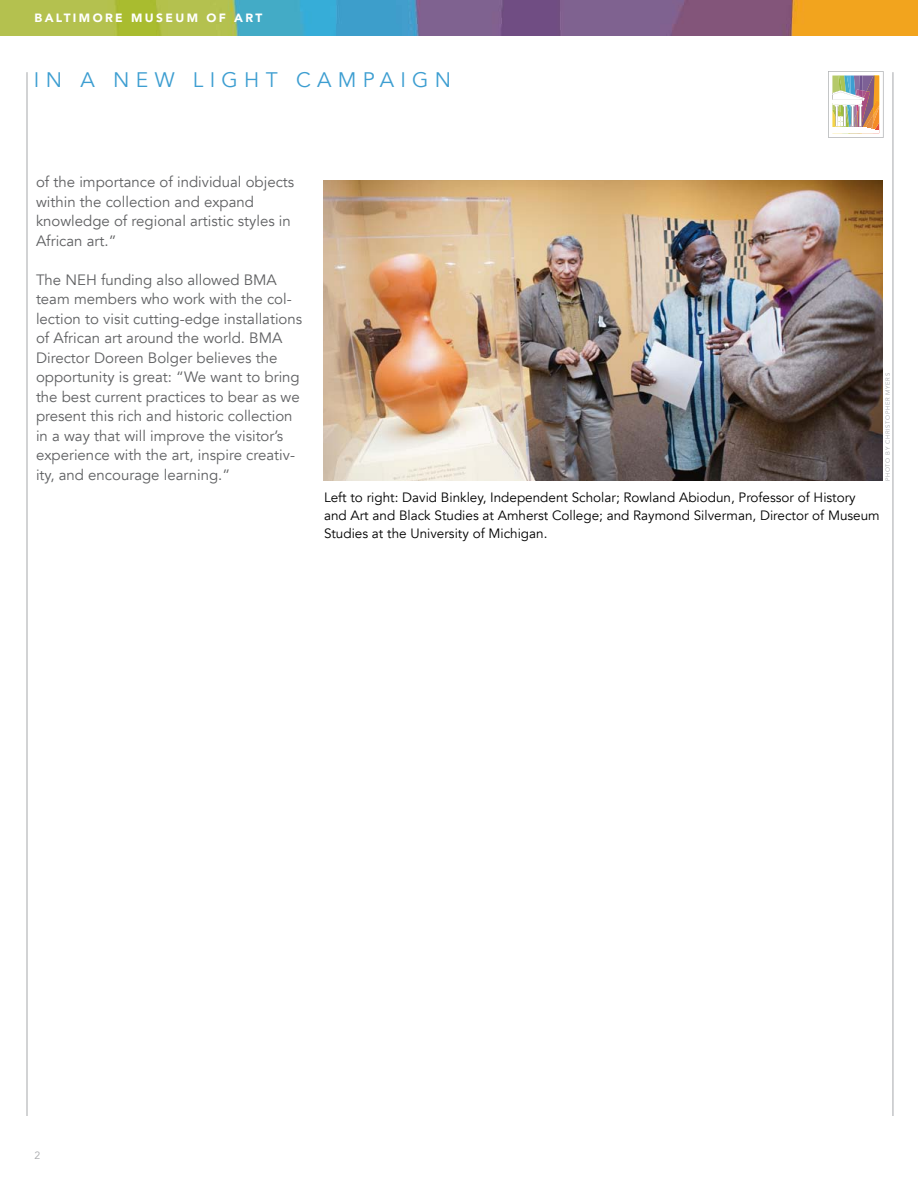
<style>
.page{position:relative;width:918px;height:1188px;background:#fff}
.page>*{position:absolute;margin:0;border:0;box-sizing:border-box;transform-origin:0 0}
.t1{font:21px "Avenir";letter-spacing:.3em;color:#3d9ed1}
.t2{font:15px/19.5px "Avenir";color:#5f6062}
.t3{font:13.5px/18px "Avenir";color:#000}
.t4{font:900 12px "Avenir";letter-spacing:.2em;color:#fff}
.t5{font:10.5px "Avenir";color:#a6a8ab}
.t6{font:6px "Avenir";letter-spacing:.1em;color:#a6a8ab}
</style>
<div class="page">
<img style="left:0;top:0;width:918px;height:36px">
<svg style="left:828px;top:71px;width:56px;height:67px"></svg>
<hr style="left:27px;top:72px;width:1px;height:1044px;background:#a6a8ab">
<hr style="left:893px;top:72px;width:1px;height:1044px;background:#a6a8ab">
<img style="left:324px;top:180px;width:558px;height:301px">
<p class="t4" style="left:34px;top:8px;width:229px">BALTIMORE M USEUM OF ART</p>
<h1 class="t1" style="left:34px;top:67px;width:419px">IN A NEW LIGHT CAMPAIGN</h1>
<p class="t2" style="left:36px;top:173px;width:260px">of the importance of individual objects within the collection and expand knowledge of regional artistic styles in<br>African art.”</p>
<p class="t2" style="left:36px;top:270px;width:268px">The NEH funding also allowed BMA team members who work with the col&shy;lection to visit cutting-edge installations of African art around the world. BMA Director Doreen Bolger believes the opportunity is great: “We want to bring the best current practices to bear as we present this rich and historic collection in a way that will improve the visitor’s experience with the art, inspire creativ&shy;ity, and encourage learning.”</p>
<p class="t6" style="left:884px;top:481px;width:110px;rotate:-90deg">Photo by Ch ristopher Myers</p>
<p class="t5" style="left:35px;top:1149px;width:7px">2</p>
<p class="t3" style="left:324px;top:489px;width:557px">Left to right: David Binkley, Independent Scholar; Rowland Abiodun, Professor of History and Art and Black Studies at Amherst College; and Raymond Silverman, Director of Museum<br>Studies at the University of Michigan.</p>
</div>
